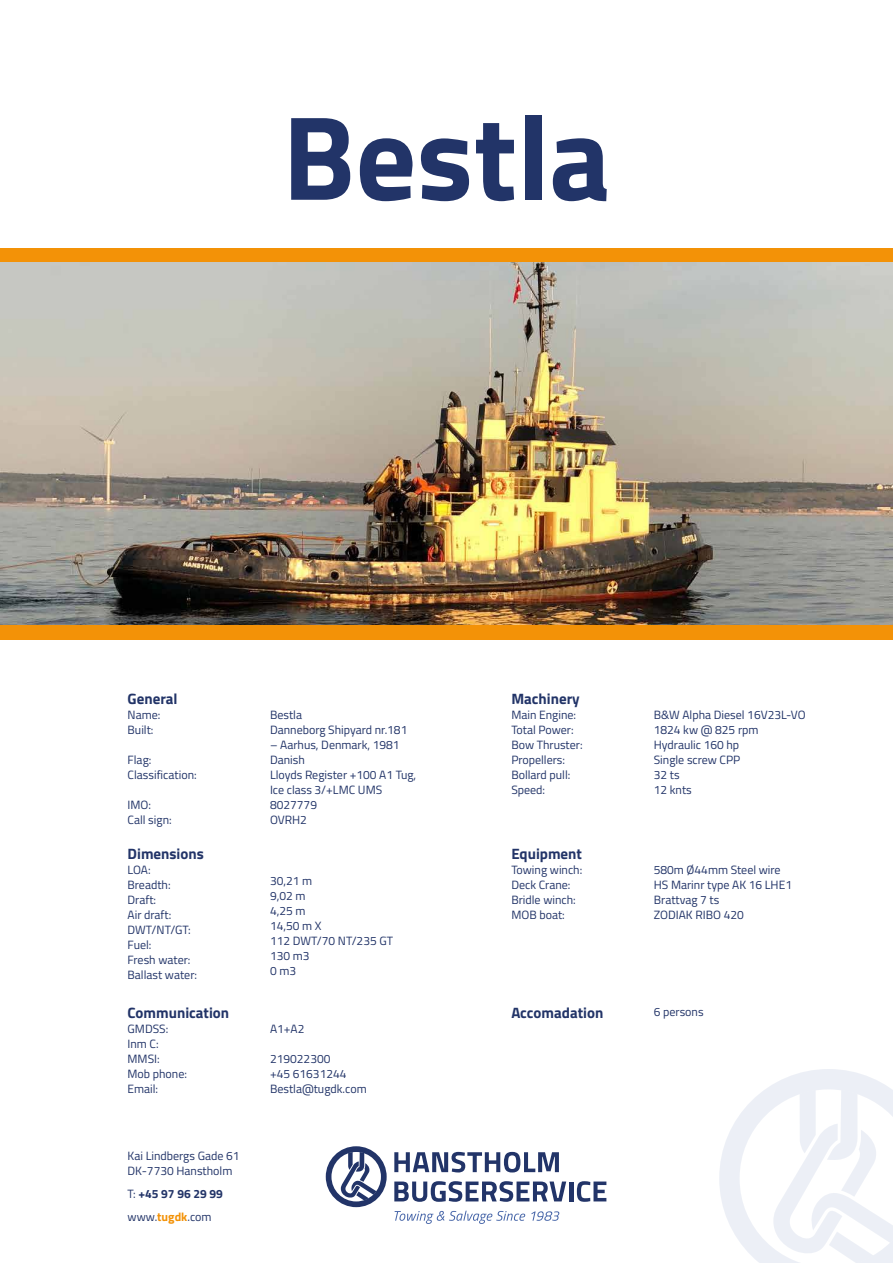
<style>
.page{position:relative;width:893px;height:1263px;background:#fff}
.page>*{position:absolute;margin:0;border:0;box-sizing:border-box;transform-origin:0 0}
.t1{font:700 120px "Titillium Web";color:#223468}
.t2{font:700 15px "Titillium Web";color:#223468}
.t3{font:12px/15px "Titillium Web";color:#223468}
.t4{font:700 12px/22.6px "Titillium Web";color:#223468}
.s1{font-weight:400}
.s2{color:#f39207}
</style>
<div class="page">
<svg style="left:719px;top:1069px;width:174px;height:194px"></svg>
<div style="left:0;top:248px;width:893px;height:391px;background:#f39207"></div>
<img style="left:0;top:263px;width:893px;height:362px">
<svg style="left:326px;top:1146px;width:61px;height:61px"></svg>
<svg style="left:394px;top:1152px;width:165px;height:20px"></svg>
<svg style="left:394px;top:1181px;width:172px;height:21px"></svg>
<hr style="left:569px;top:1181px;width:4px;height:20px;background:#223468">
<svg style="left:577px;top:1181px;width:29px;height:21px"></svg>
<svg style="left:394px;top:1211px;width:131px;height:13px"></svg>
<svg style="left:531px;top:1211px;width:28px;height:10px"></svg>
<h1 class="t1" style="left:282px;top:66px;width:330px">Bestla</h1>
<p class="t2" style="left:128px;top:687px;width:52px">General</p>
<p class="t3" style="left:128px;top:707px;width:34px">Name:<br>Built:</p>
<p class="t3" style="left:128px;top:752px;width:71px">Flag:<br>Classification:</p>
<p class="t3" style="left:128px;top:797px;width:46px">IMO:<br>Call sign:</p>
<p class="t2" style="left:128px;top:842px;width:78px">Dimensions</p>
<p class="t3" style="left:128px;top:861px;width:71px">LOA:<br>Breadth:<br>Draft:<br>Air draft:<br>DWT/NT/GT:<br>Fuel:<br>Fresh water:<br>Ballast water:</p>
<p class="t2" style="left:128px;top:1001px;width:103px">Communication</p>
<p class="t3" style="left:128px;top:1020px;width:61px">GMDSS:<br>Inm C:<br>MMSI:<br>Mob phone:<br>Email:</p>
<p class="t3" style="left:128px;top:1148px;width:113px">Kai Lindbergs Gade 61<br>DK-7730 Hanstholm</p>
<p class="t4" style="left:128px;top:1182px;width:97px"><span class="s1">T:</span> +45 97 96 29 99 <span class="s1">www.</span><span class="s2">tugdk</span><span class="s1">.com</span></p>
<p class="t3" style="left:270px;top:707px;width:139px">Bestla<br>Danneborg Shipyard nr.181</p>
<p class="t3" style="left:270px;top:737px;width:148px">– Aarhus, Denmark, 1981<br>Danish<br>Lloyds Register +100 A1 Tug,<br>Ice class 3/+LMC UMS<br>8027779<br>OVRH2</p>
<p class="t3" style="left:270px;top:873px;width:125px">30,21 m<br>9,02 m<br>4,25 m<br>14,50 m X<br>112 DWT/70 NT/235 GT<br>130 m3<br>0 m3</p>
<p class="t3" style="left:270px;top:1020px;width:36px">A1+A2</p>
<p class="t3" style="left:270px;top:1050px;width:98px">219022300<br>+45 61631244<br>Bestla@tugdk.com</p>
<p class="t2" style="left:511px;top:687px;width:70px">Machinery</p>
<p class="t3" style="left:511px;top:707px;width:73px">Main Engine:<br>Total Power:<br>Bow Thruster:<br>Propellers:<br>Bollard pull:<br>Speed:</p>
<p class="t2" style="left:511px;top:842px;width:72px">Equipment</p>
<p class="t3" style="left:511px;top:861px;width:73px">Towing winch:<br>Deck Crane:<br>Bridle winch:<br>MOB boat:</p>
<p class="t3" style="left:654px;top:707px;width:153px">B&amp;W Alpha Diesel 16V23L-VO<br>1824 kw @ 825 rpm<br>Hydraulic 160 hp<br>Single screw CPP<br>32 ts<br>12 knts</p>
<p class="t3" style="left:654px;top:861px;width:140px">580m Ø44mm Steel wire<br>HS Marinr type AK 16 LHE1<br>Brattvag 7 ts<br>ZODIAK RIBO 420</p>
<p class="t2" style="left:511px;top:1001px;width:93px">Accomadation</p>
<p class="t3" style="left:654px;top:1004px;width:51px">6 persons</p>
</div>
